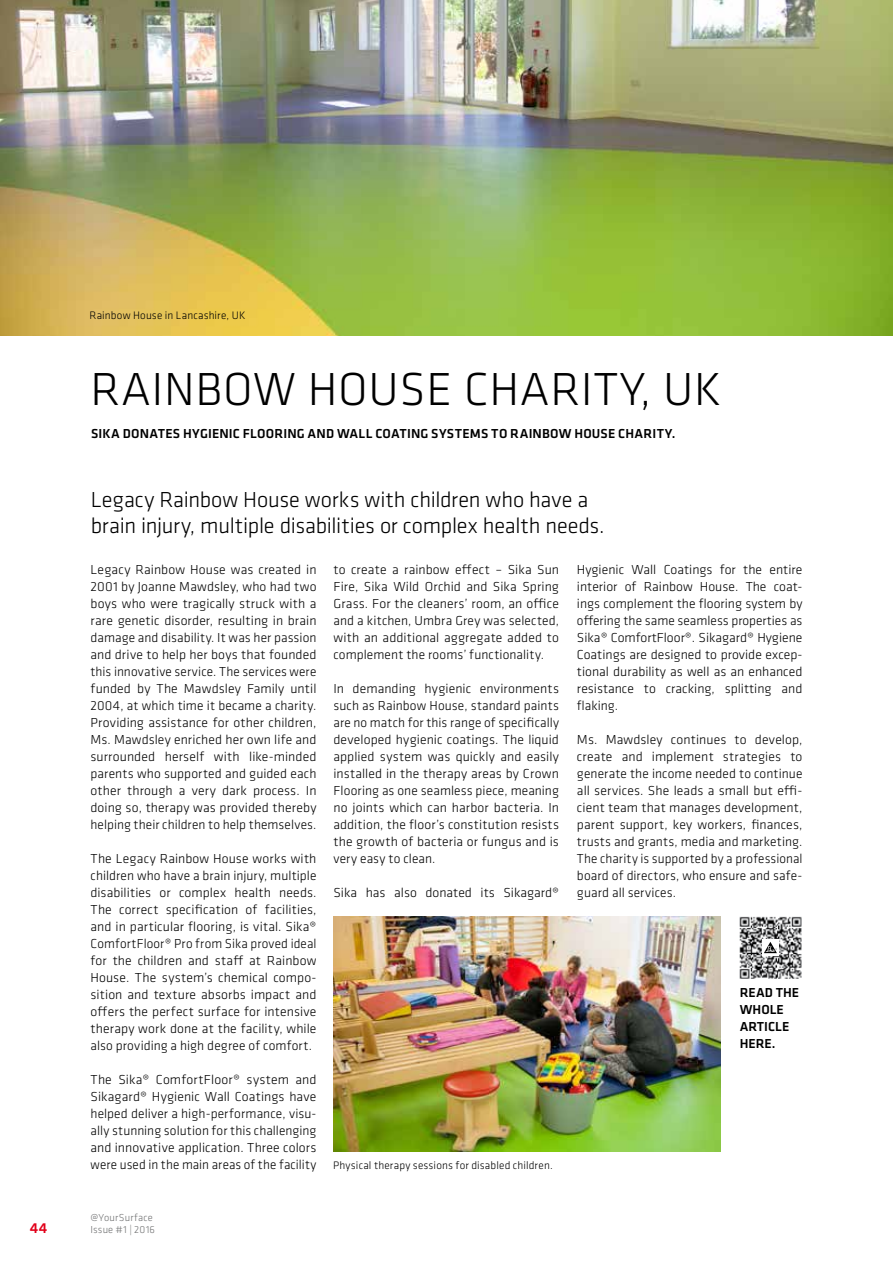
<style>
.page{position:relative;width:893px;height:1263px;background:#fff}
.page>*{position:absolute;margin:0;border:0;box-sizing:border-box;transform-origin:0 0}
.t1{font:300 48px "Klavika";letter-spacing:.015em;color:#000}
.t2{font:300 22.5px/25.5px "Klavika";letter-spacing:-.01em;color:#000}
.t3{font:500 15px "Klavika";color:#e2001a}
.t4{font:300 13.5px/17px "Klavika";letter-spacing:.005em;color:#000;text-align:justify}
.t5{font:500 13.5px/17px "Klavika";letter-spacing:.01em;color:#000}
.t6{font:300 11.25px "Klavika";letter-spacing:.015em;color:#000}
.t7{font:300 10.5px/12.6px "Klavika";letter-spacing:.015em;color:#707172}
</style>
<div class="page">
<img style="left:0;top:0;width:893px;height:335px">
<img style="left:334px;top:917px;width:387px;height:234px">
<img style="left:739px;top:917px;width:63px;height:62px">
<svg style="left:762px;top:939px;width:17px;height:17px"></svg>
<svg style="left:764px;top:942px;width:13px;height:11px"></svg>
<p class="t6" style="left:90px;top:308px;width:157px">Rainbow House in Lancashire, UK</p>
<h1 class="t1" style="left:91px;top:360px;width:632px">RAINBOW HOUSE CHARITY, UK</h1>
<p class="t5" style="left:91px;top:425px;width:586px">SIKA DONATES HYGIENIC FLOORING AND WALL COATING SYSTEMS TO RAINBOW HOUSE CHARITY.</p>
<h2 class="t2" style="left:91px;top:487px;width:515px">Legacy Rainbow House works with children who have a brain injury, multiple disabilities or complex health needs.</h2>
<p class="t4" style="left:91px;top:561px;width:227px">Legacy Rainbow House was created in 2001 by Joanne Mawdsley, who had two boys who were tragically struck with a rare genetic disorder, resulting in brain damage and disability. It was her passion and drive to help her boys that founded this innovative service. The services were funded by The Mawdsley Family until 2004, at which time it became a charity.<br>Providing assistance for other children, Ms. Mawdsley enriched her own life and surrounded herself with like-minded parents who supported and guided each other through a very dark process. In doing so, therapy was provided thereby helping their children to help themselves.</p>
<p class="t4" style="left:91px;top:850px;width:227px">The Legacy Rainbow House works with children who have a brain injury, multiple disabilities or complex health needs.<br>The correct specification of facilities, and in particular flooring, is vital. Sika® ComfortFloor® Pro from Sika proved ideal for the children and staff at Rainbow House. The system’s chemical compo&shy;sition and texture absorbs impact and offers the perfect surface for intensive therapy work done at the facility, while also providing a high degree of comfort.</p>
<p class="t4" style="left:91px;top:1071px;width:227px">The Sika® ComfortFloor® system and Sikagard® Hygienic Wall Coatings have helped deliver a high-performance, visu&shy;ally stunning solution for this challenging and innovative application. Three colors were used in the main areas of the facility</p>
<p class="t4" style="left:333px;top:561px;width:227px">to create a rainbow effect – Sika Sun Fire, Sika Wild Orchid and Sika Spring Grass. For the cleaners’ room, an office and a kitchen, Umbra Grey was selected, with an additional aggregate added to complement the rooms’ functionality.</p>
<p class="t4" style="left:333px;top:680px;width:227px">In demanding hygienic environments such as Rainbow House, standard paints are no match for this range of specifically developed hygienic coatings. The liquid applied system was quickly and easily installed in the therapy areas by Crown Flooring as one seamless piece, meaning no joints which can harbor bacteria. In addition, the floor’s constitution resists the growth of bacteria or fungus and is very easy to clean.</p>
<p class="t4" style="left:333px;top:884px;width:227px">Sika has also donated its Sikagard®</p>
<p class="t4" style="left:577px;top:561px;width:227px">Hygienic Wall Coatings for the entire interior of Rainbow House. The coat&shy;ings complement the flooring system by offering the same seamless properties as Sika® ComfortFloor®. Sikagard® Hygiene Coatings are designed to provide excep&shy;tional durability as well as an enhanced resistance to cracking, splitting and flaking.</p>
<p class="t4" style="left:577px;top:731px;width:227px">Ms. Mawdsley continues to develop, create and implement strategies to generate the income needed to continue all services. She leads a small but effi&shy;cient team that manages development, parent support, key workers, finances, trusts and grants, media and marketing.<br>The charity is supported by a professional board of directors, who ensure and safe&shy;guard all services.</p>
<p class="t5" style="left:740px;top:984px;width:61px">READ THE<br>WHOLE<br>ARTICLE<br>HERE.</p>
<p class="t6" style="left:333px;top:1159px;width:221px">Physical therapy sessions for disabled children.</p>
<p class="t3" style="left:30px;top:1218px;width:19px">44</p>
<p class="t7" style="left:91px;top:1211px;width:66px">@YourSurface<br>Issue #1 | 2016</p>
</div>
